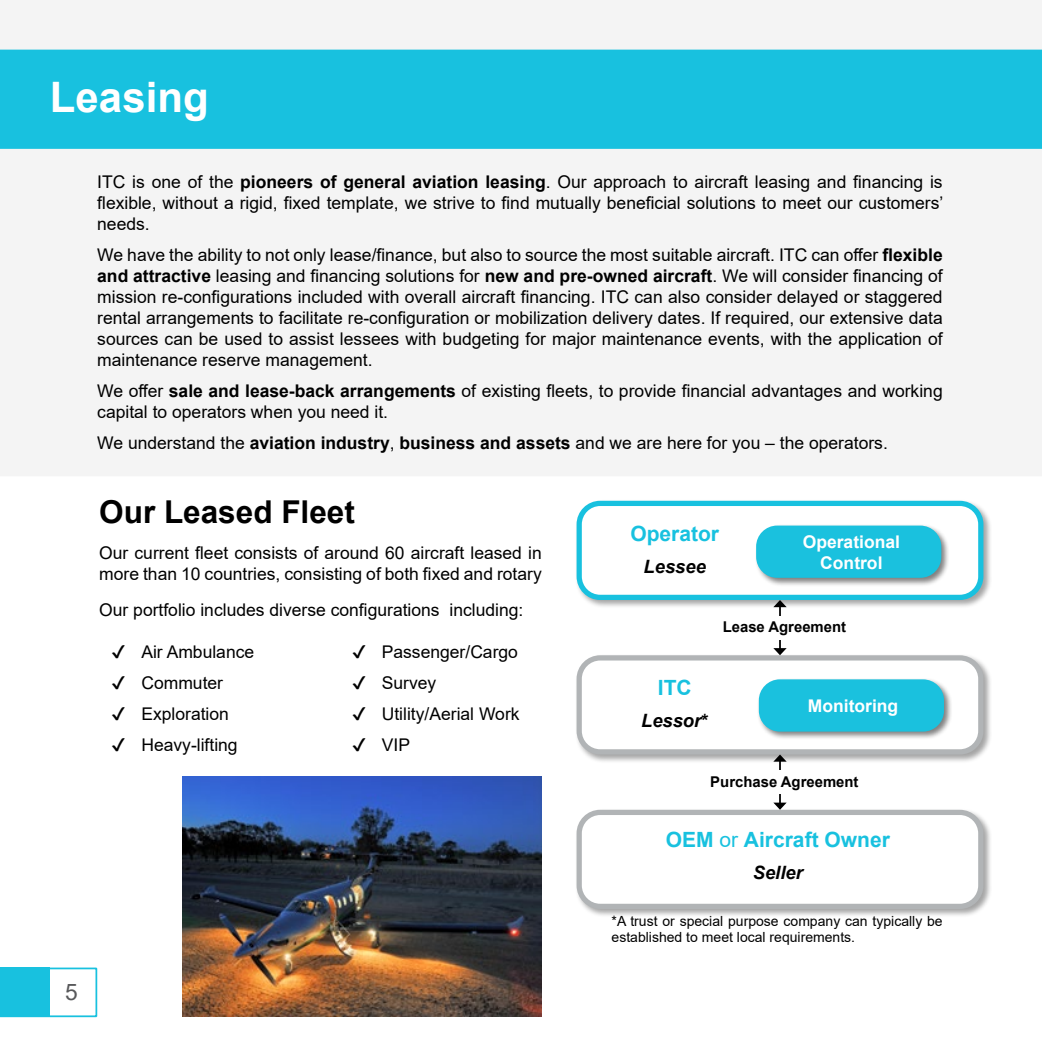
<style>
.page{position:relative;width:1042px;height:1042px;background:#fff}
.page>*{position:absolute;margin:0;border:0;box-sizing:border-box;transform-origin:0 0}
.t1{font:700 42px "Arial";color:#fff}
.t2{font:700 31.5px "Arial";color:#000}
.t3{font:22.75px "Arial";color:#58595b}
.t4{font:700 21px "Arial";color:#18c1df}
.t5{font:italic 700 18.38px "Arial";color:#000}
.t6{font:17.5px/21px "Arial";color:#000;text-align:justify}
.t7{font:700 17.5px/21px "Arial";color:#fff;text-align:center}
.t8{font:700 14.88px "Arial";color:#000}
.t9{font:14px/16.8px "Arial";color:#000}
.s1{font-weight:700}
.s2{font-family:"Meiryo UI"}
.s3{font-style:normal}
.s4{font-weight:400}
</style>
<div class="page">
<div style="left:0;top:967px;width:97px;height:50px;border:2px solid #18c1df"></div>
<div style="left:0;top:967px;width:50px;height:50px;background:#18c1df"></div>
<div style="left:0;top:0;width:1042px;height:476px;background:#f4f4f4"></div>
<img style="left:183px;top:776px;width:359px;height:240px">
<div style="left:574px;top:654px;width:418px;height:109px;background:#000;opacity:.36"></div>
<div style="left:579px;top:658px;width:402px;height:94px;background:#fff;border-radius:21px"></div>
<div style="left:576px;top:655px;width:407px;height:99px;border:5px solid #b1b4b6;border-radius:21px"></div>
<div style="left:574px;top:499px;width:418px;height:110px;background:#000;opacity:.36"></div>
<div style="left:579px;top:503px;width:402px;height:94px;background:#fff;border-radius:21px"></div>
<div style="left:576px;top:501px;width:407px;height:99px;border:5px solid #18c1df;border-radius:21px"></div>
<div style="left:574px;top:808px;width:418px;height:110px;background:#000;opacity:.36"></div>
<div style="left:579px;top:812px;width:402px;height:94px;background:#fff;border-radius:21px"></div>
<div style="left:576px;top:810px;width:407px;height:99px;border:5px solid #b1b4b6;border-radius:21px"></div>
<hr style="left:779px;top:606px;width:2px;height:43px;background:#000">
<svg style="left:773px;top:600px;width:13px;height:7px"></svg>
<svg style="left:773px;top:648px;width:13px;height:7px"></svg>
<div style="left:576px;top:616px;width:416px;height:24px;background:#fff"></div>
<hr style="left:779px;top:761px;width:2px;height:42px;background:#000">
<svg style="left:773px;top:754px;width:13px;height:7px"></svg>
<svg style="left:773px;top:802px;width:13px;height:8px"></svg>
<div style="left:576px;top:770px;width:416px;height:24px;background:#fff"></div>
<div style="left:754px;top:524px;width:196px;height:63px;background:#000;opacity:.5"></div>
<div style="left:756px;top:525px;width:185px;height:53px;background:#1ac1de;border-radius:21px"></div>
<div style="left:757px;top:677px;width:196px;height:63px;background:#000;opacity:.5"></div>
<div style="left:759px;top:679px;width:185px;height:52px;background:#1ac1de;border-radius:21px"></div>
<div style="left:0;top:50px;width:1042px;height:99px;background:#18c1df"></div>
<h1 class="t1" style="left:50px;top:67px;width:160px">Leasing</h1>
<p class="t6" style="left:97px;top:172px;width:847px">ITC is one of the <span class="s1">pioneers of general aviation leasing</span>. Our approach to aircraft leasing and financing is flexible, without a rigid, fixed template, we strive to find mutually beneficial solutions to meet our customers’ needs.</p>
<p class="t6" style="left:97px;top:245px;width:847px">We have the ability to not only lease/finance, but also to source the most suitable aircraft. ITC can offer <span class="s1">flexible and attractive</span> leasing and financing solutions for <span class="s1">new and pre-owned aircraft</span>. We will consider financing of mission re-configurations included with overall aircraft financing. ITC can also consider delayed or staggered rental arrangements to facilitate re-configuration or mobilization delivery dates. If required, our extensive data sources can be used to assist lessees with budgeting for major maintenance events, with the application of maintenance reserve management.</p>
<p class="t6" style="left:97px;top:380px;width:847px">We offer <span class="s1">sale and lease-back arrangements</span> of existing fleets, to provide financial advantages and working capital to operators when you need it.</p>
<p class="t6" style="left:97px;top:432px;width:792px">We understand the <span class="s1">aviation industry</span>, <span class="s1">business and assets</span> and we are here for you – the operators.</p>
<h2 class="t2" style="left:99px;top:490px;width:257px">Our Leased Fleet</h2>
<p class="t6" style="left:99px;top:542px;width:444px">Our current fleet consists of around 60 aircraft leased in more than 10 countries, consisting of both fixed and rotary</p>
<p class="t6" style="left:99px;top:599px;width:426px">Our portfolio includes diverse configurations including:</p>
<p class="t6" style="left:112px;top:641px;width:144px"><span class="s2">✔</span> Air Ambulance</p>
<p class="t6" style="left:112px;top:672px;width:113px"><span class="s2">✔</span> Commuter</p>
<p class="t6" style="left:112px;top:703px;width:119px"><span class="s2">✔</span> Exploration</p>
<p class="t6" style="left:112px;top:734px;width:128px"><span class="s2">✔</span> Heavy-lifting</p>
<p class="t6" style="left:352px;top:641px;width:167px"><span class="s2">✔</span> Passenger/Cargo</p>
<p class="t6" style="left:352px;top:672px;width:86px"><span class="s2">✔</span> Survey</p>
<p class="t6" style="left:352px;top:703px;width:169px"><span class="s2">✔</span> Utility/Aerial Work</p>
<p class="t6" style="left:352px;top:734px;width:59px"><span class="s2">✔</span> VIP</p>
<h3 class="t3" style="left:65px;top:976px;width:14px">5</h3>
<p class="t4" style="left:630px;top:519px;width:90px">Operator</p>
<p class="t5" style="left:643px;top:554px;width:64px">Lessee</p>
<p class="t7" style="left:803px;top:531px;width:99px">Operational<br>Control</p>
<p class="t8" style="left:723px;top:617px;width:125px">Lease Agreement</p>
<p class="t4" style="left:658px;top:673px;width:35px">ITC</p>
<p class="t5" style="left:641px;top:708px;width:69px">Lessor<span class="s3">*</span></p>
<p class="t7" style="left:808px;top:695px;width:92px">Monitoring</p>
<p class="t8" style="left:710px;top:771px;width:150px">Purchase Agreement</p>
<p class="t4" style="left:666px;top:825px;width:226px">OEM <span class="s4">or</span> Aircraft Owner</p>
<p class="t5" style="left:753px;top:861px;width:52px">Seller</p>
<p class="t9" style="left:611px;top:912px;width:333px">*A trust or special purpose company can typically be established to meet local requirements.</p>
</div>
